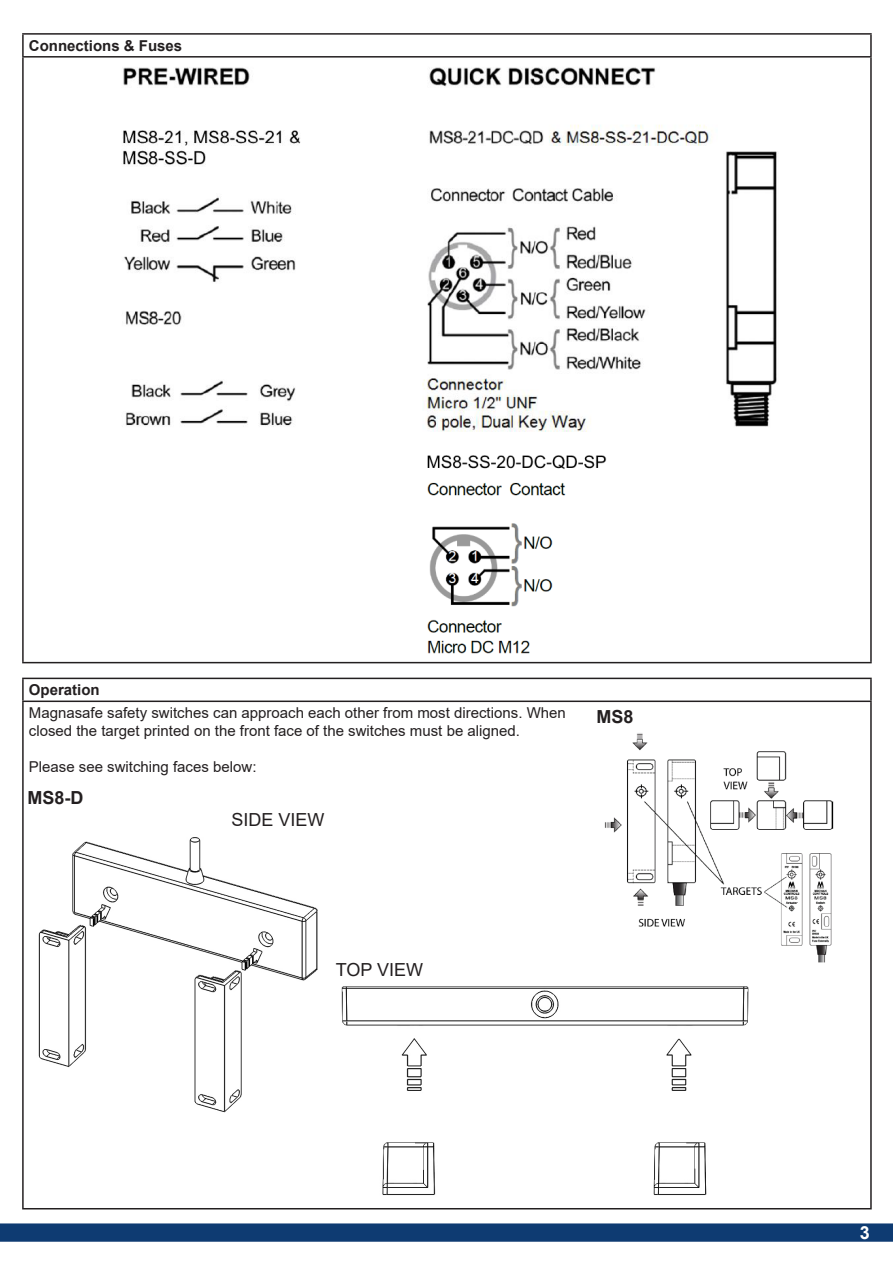
<style>
.page{position:relative;width:893px;height:1263px;background:#fff}
.page>*{position:absolute;margin:0;border:0;box-sizing:border-box;transform-origin:0 0}
.t1{font:18px "Arial";color:#231f20}
.t2{font:700 18px "Arial";color:#231f20}
.t3{font:700 18px "Arial";color:#fff}
.t4{font:15px "Arial";color:#231f20}
.t5{font:700 15px "Arial";color:#231f20}
</style>
<div class="page">
<hr style="left:22px;top:33px;width:850px;height:2px;background:#231f20">
<hr style="left:22px;top:35px;width:2px;height:21px;background:#231f20">
<hr style="left:870px;top:35px;width:2px;height:21px;background:#231f20">
<hr style="left:22px;top:56px;width:850px;height:2px;background:#231f20">
<hr style="left:22px;top:58px;width:2px;height:604px;background:#231f20">
<hr style="left:870px;top:58px;width:2px;height:604px;background:#231f20">
<hr style="left:22px;top:662px;width:850px;height:1px;background:#231f20">
<svg style="left:0;top:1223px;width:893px;height:19px;background:#174277"></svg>
<hr style="left:22px;top:678px;width:850px;height:1px;background:#231f20">
<hr style="left:22px;top:679px;width:2px;height:21px;background:#231f20">
<hr style="left:870px;top:679px;width:2px;height:21px;background:#231f20">
<hr style="left:22px;top:700px;width:850px;height:2px;background:#231f20">
<hr style="left:22px;top:702px;width:2px;height:506px;background:#231f20">
<hr style="left:870px;top:702px;width:2px;height:506px;background:#231f20">
<hr style="left:22px;top:1208px;width:850px;height:1px;background:#231f20">
<img style="left:604px;top:733px;width:230px;height:230px">
<img style="left:38px;top:837px;width:280px;height:276px">
<img style="left:341px;top:986px;width:408px;height:209px">
<img style="left:123px;top:67px;width:654px;height:587px">
<p class="t5" style="left:29px;top:35px;width:155px">Connections &amp; Fuses</p>
<p class="t5" style="left:29px;top:679px;width:72px">Operation</p>
<p class="t4" style="left:29px;top:703px;width:538px">Magnasafe safety switches can approach each other from most directions. When</p>
<p class="t4" style="left:29px;top:721px;width:493px">closed the target printed on the front face of the switches must be aligned.</p>
<p class="t4" style="left:29px;top:757px;width:229px">Please see switching faces below:</p>
<p class="t2" style="left:28px;top:785px;width:57px">MS8-D</p>
<p class="t1" style="left:232px;top:807px;width:95px">SIDE VIEW</p>
<p class="t2" style="left:596px;top:703px;width:39px">MS8</p>
<p class="t1" style="left:336px;top:957px;width:89px">TOP VIEW</p>
<p class="t3" style="left:860px;top:1219px;width:12px">3</p>
</div>
